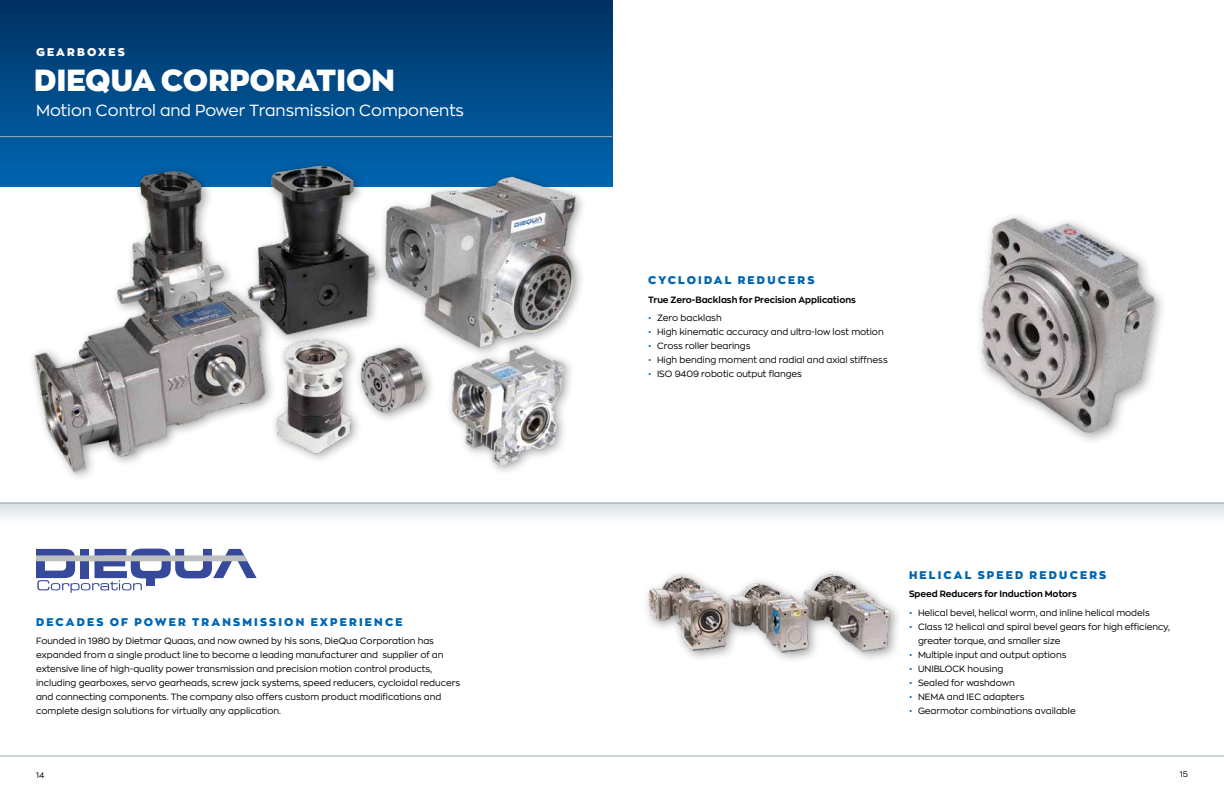
<style>
.page{position:relative;width:1224px;height:792px;background:#fff}
.page>*{position:absolute;margin:0;border:0;box-sizing:border-box;transform-origin:0 0}
.t1{font:900 30px "Zona Pro";color:#fff}
.t2{font:16px "Zona Pro";color:#fff}
.t3{font:900 11px "Zona Pro";letter-spacing:.2em;color:#0066b3}
.t4{font:900 11px "Zona Pro";letter-spacing:.2em;color:#fff}
.t5{font:9px/14px "Zona Pro";color:#000}
.t6{font:700 9px "Zona Pro";color:#000}
.t7{font:8px "Zona Pro";color:#000}
.s1{color:#0066b3}
</style>
<div class="page">
<div style="left:975px;top:211px;width:193px;height:235px;background:#000;opacity:.4"></div>
<img style="left:981px;top:216px;width:174px;height:217px">
<div style="left:0;top:503px;width:1224px;height:56px;background:linear-gradient(to bottom,#e9edf0,#fff)"></div>
<div style="left:0;top:0;width:613px;height:187px;background:linear-gradient(to bottom,#003161,#0066b1)"></div>
<svg style="left:36px;top:549px;width:221px;height:44px"></svg>
<div style="left:27px;top:159px;width:560px;height:325px;background:#000;opacity:.4"></div>
<img style="left:34px;top:162px;width:552px;height:318px">
<hr style="left:0;top:503px;width:1224px;height:1px;background:#9eacb5">
<div style="left:642px;top:568px;width:260px;height:96px;background:#000;opacity:.4"></div>
<img style="left:648px;top:573px;width:243px;height:91px">
<hr style="left:0;top:136px;width:612px;height:1px;background:#9eacb5">
<hr style="left:0;top:756px;width:1224px;height:1px;background:#9eacb5">
<p class="t4" style="left:36px;top:45px;width:90px">GEARBOXES</p>
<h1 class="t1" style="left:34px;top:59px;width:362px">DIEQUA CORPORATION</h1>
<h2 class="t2" style="left:36px;top:100px;width:430px">Motion Control and Power Transmission Components</h2>
<p class="t3" style="left:36px;top:614px;width:368px">DECADES OF POWER TRANSMISSION EXPERIENCE</p>
<p class="t5" style="left:36px;top:634px;width:426px">Founded in 1980 by Dietmar Quaas, and now owned by his sons, DieQua Corporation has expanded from a single product line to become a leading manufacturer and supplier of an extensive line of high-quality power transmission and precision motion control products, including gearboxes, servo gearheads, screw jack systems, speed reducers, cycloidal reducers and connecting components. The company also offers custom product modifications and complete design solutions for virtually any application.</p>
<p class="t3" style="left:648px;top:273px;width:168px">CYCLOIDAL REDUCERS</p>
<p class="t6" style="left:648px;top:294px;width:210px">True Zero-Backlash for Precision Applications</p>
<p class="t5" style="left:648px;top:311px;width:75px"><span class="s1">•</span> Zero backlash</p>
<p class="t5" style="left:648px;top:325px;width:237px"><span class="s1">•</span> High kinematic accuracy and ultra-low lost motion</p>
<p class="t5" style="left:648px;top:339px;width:104px"><span class="s1">•</span> Cross roller bearings</p>
<p class="t5" style="left:648px;top:353px;width:241px"><span class="s1">•</span> High bending moment and radial and axial stiffness</p>
<p class="t5" style="left:648px;top:367px;width:156px"><span class="s1">•</span> ISO 9409 robotic output flanges</p>
<p class="t3" style="left:909px;top:567px;width:199px">HELICAL SPEED REDUCERS</p>
<p class="t6" style="left:909px;top:588px;width:169px">Speed Reducers for Induction Motors</p>
<p class="t5" style="left:909px;top:605px;width:242px"><span class="s1">•</span> Helical bevel, helical worm, and inline helical models</p>
<p class="t5" style="left:918px;top:619px;width:254px;text-indent:-9px"><span class="s1">•</span> Class 12 helical and spiral bevel gears for high efficiency, greater torque, and smaller size</p>
<p class="t5" style="left:909px;top:647px;width:159px"><span class="s1">•</span> Multiple input and output options</p>
<p class="t5" style="left:909px;top:661px;width:96px"><span class="s1">•</span> UNIBLOCK housing</p>
<p class="t5" style="left:909px;top:675px;width:107px"><span class="s1">•</span> Sealed for washdown</p>
<p class="t5" style="left:909px;top:689px;width:117px"><span class="s1">•</span> NEMA and IEC adapters</p>
<p class="t5" style="left:909px;top:703px;width:168px"><span class="s1">•</span> Gearmotor combinations available</p>
<p class="t7" style="left:36px;top:769px;width:10px">14</p>
<p class="t7" style="left:1180px;top:769px;width:10px">15</p>
</div>
